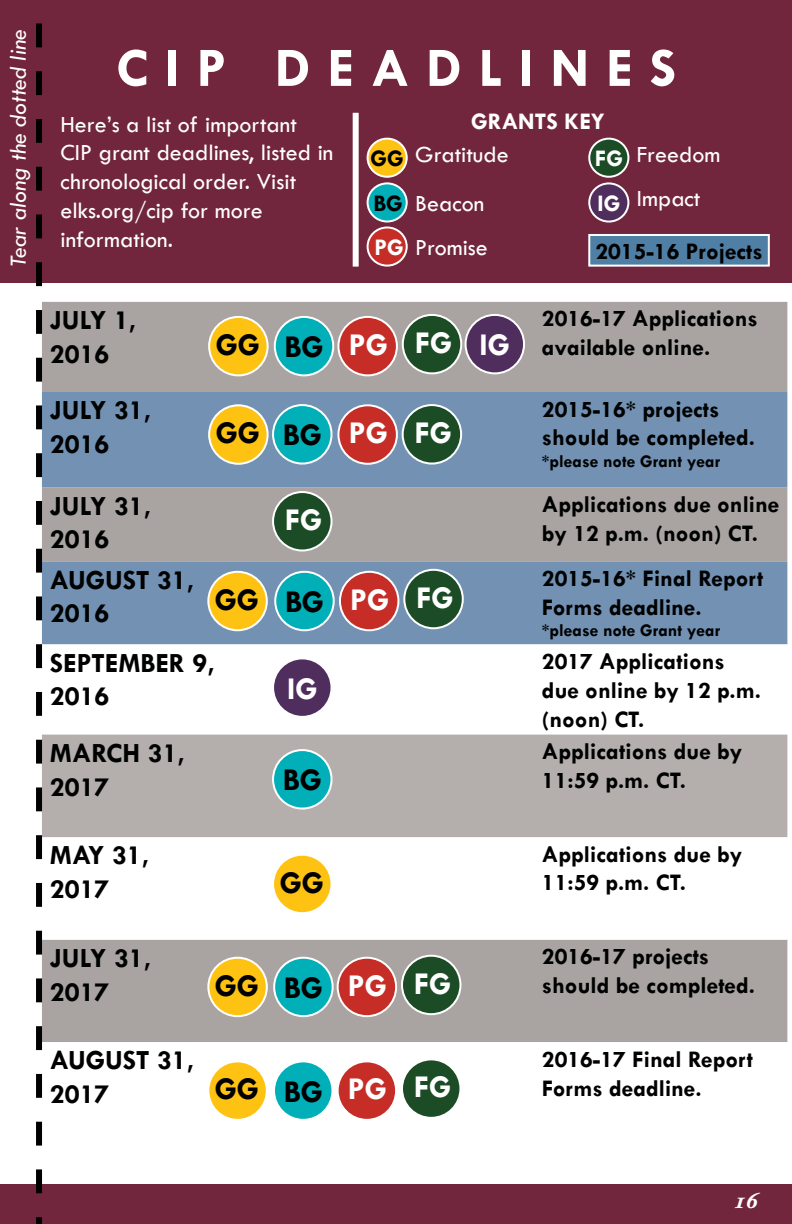
<style>
.page{position:relative;width:792px;height:1224px;background:#fff}
.page>*{position:absolute;margin:0;border:0;box-sizing:border-box;transform-origin:0 0}
.t1{font:700 56px "Tw Cen";letter-spacing:.3em;color:#fff}
.t2{font:700 32px "Tw Cen";color:#000}
.t3{font:700 32px "Tw Cen";color:#fff}
.t4{font:700 28px/33.6px "Tw Cen";color:#000101}
.t5{font:700 24px/28.8px "Tw Cen";color:#000101}
.t6{font:24px/28.8px "Tw Cen";color:#fff}
.t7{font:italic 24px "Tw Cen";color:#fff}
.t8{font:700 24px "Tw Cen";color:#000}
.t9{font:700 24px "Tw Cen";color:#fff}
.t10{font:italic 700 24px "Adobe Garamond Pro";color:#fff}
.t11{font:700 18px "Tw Cen";color:#000101}
.s1{font-weight:700;color:#000}
.s2{font-weight:700}
.s3{color:#000}
.s4{color:#fff}
</style>
<div class="page">
<div style="left:0;top:1185px;width:792px;height:39px;background:#72263d"></div>
<div style="left:42px;top:302px;width:745px;height:740px;background:#a9a3a1"></div>
<svg style="left:42px;top:392px;width:745px;height:252px;background:#8497ad"></svg>
<svg style="left:42px;top:644px;width:745px;height:296px"></svg>
<div style="left:42px;top:735px;width:745px;height:102px;background:#b4aeac"></div>
<div style="left:0;top:0;width:792px;height:282px;background:#72263d"></div>
<svg style="left:36px;top:23px;width:6px;height:1201px"></svg>
<div style="left:273px;top:658px;width:59px;height:59px;background:#4f2e5e;border-radius:50%"></div>
<div style="left:272px;top:657px;width:61px;height:61px;border:2px solid #fff;border-radius:50%"></div>
<div style="left:402px;top:956px;width:58px;height:58px;background:#1b4c25;border-radius:50%"></div>
<div style="left:401px;top:955px;width:60px;height:60px;border:2px solid #fff;border-radius:50%"></div>
<div style="left:208px;top:958px;width:59px;height:58px;background:#fec312;border-radius:50%"></div>
<div style="left:207px;top:957px;width:61px;height:60px;border:2px solid #fff;border-radius:50%"></div>
<div style="left:338px;top:958px;width:58px;height:58px;background:#c62d27;border-radius:50%"></div>
<div style="left:337px;top:957px;width:60px;height:60px;border:2px solid #fff;border-radius:50%"></div>
<div style="left:274px;top:958px;width:59px;height:58px;background:#00afb7;border-radius:50%"></div>
<div style="left:273px;top:957px;width:61px;height:60px;border:2px solid #fff;border-radius:50%"></div>
<div style="left:368px;top:183px;width:39px;height:39px;background:#00afb7;border-radius:50%"></div>
<div style="left:367px;top:182px;width:41px;height:41px;border:2px solid #fff;border-radius:50%"></div>
<div style="left:368px;top:139px;width:39px;height:38px;background:#fec312;border-radius:50%"></div>
<div style="left:367px;top:138px;width:41px;height:40px;border:2px solid #fff;border-radius:50%"></div>
<div style="left:368px;top:227px;width:39px;height:39px;background:#c62d27;border-radius:50%"></div>
<div style="left:367px;top:226px;width:41px;height:41px;border:2px solid #fff;border-radius:50%"></div>
<div style="left:589px;top:139px;width:39px;height:38px;background:#1b4c25;border-radius:50%"></div>
<div style="left:588px;top:138px;width:41px;height:40px;border:2px solid #fff;border-radius:50%"></div>
<svg style="left:589px;top:183px;width:39px;height:39px"></svg>
<div style="left:588px;top:182px;width:41px;height:41px;border:2px solid #fff;border-radius:50%"></div>
<div style="left:597px;top:194px;width:23px;height:17px;background:#4f2e5e"></div>
<div style="left:353px;top:113px;width:6px;height:154px;background:#fff"></div>
<div style="left:403px;top:405px;width:58px;height:59px;background:#1b4c25;border-radius:50%"></div>
<div style="left:402px;top:404px;width:60px;height:61px;border:2px solid #fff;border-radius:50%"></div>
<div style="left:209px;top:405px;width:59px;height:59px;background:#fec312;border-radius:50%"></div>
<div style="left:208px;top:404px;width:61px;height:61px;border:2px solid #fff;border-radius:50%"></div>
<div style="left:338px;top:405px;width:59px;height:59px;background:#c62d27;border-radius:50%"></div>
<div style="left:337px;top:404px;width:61px;height:61px;border:2px solid #fff;border-radius:50%"></div>
<div style="left:273px;top:405px;width:59px;height:59px;background:#00afb7;border-radius:50%"></div>
<div style="left:272px;top:404px;width:61px;height:61px;border:2px solid #fff;border-radius:50%"></div>
<div style="left:273px;top:492px;width:59px;height:59px;background:#1b4c25;border-radius:50%"></div>
<div style="left:272px;top:491px;width:61px;height:61px;border:2px solid #fff;border-radius:50%"></div>
<div style="left:404px;top:570px;width:59px;height:58px;background:#1b4c25;border-radius:50%"></div>
<div style="left:403px;top:569px;width:61px;height:60px;border:2px solid #fff;border-radius:50%"></div>
<div style="left:208px;top:572px;width:59px;height:58px;background:#fec312;border-radius:50%"></div>
<div style="left:207px;top:571px;width:61px;height:60px;border:2px solid #fff;border-radius:50%"></div>
<div style="left:340px;top:572px;width:58px;height:58px;background:#c62d27;border-radius:50%"></div>
<div style="left:339px;top:571px;width:60px;height:60px;border:2px solid #fff;border-radius:50%"></div>
<div style="left:275px;top:572px;width:59px;height:58px;background:#00afb7;border-radius:50%"></div>
<div style="left:274px;top:571px;width:61px;height:60px;border:2px solid #fff;border-radius:50%"></div>
<div style="left:273px;top:750px;width:59px;height:59px;background:#00afb7;border-radius:50%"></div>
<div style="left:272px;top:749px;width:61px;height:61px;border:2px solid #fff;border-radius:50%"></div>
<div style="left:402px;top:1059px;width:58px;height:59px;background:#1b4c25;border-radius:50%"></div>
<div style="left:401px;top:1058px;width:60px;height:61px;border:2px solid #fff;border-radius:50%"></div>
<div style="left:208px;top:1061px;width:59px;height:59px;background:#fec312;border-radius:50%"></div>
<div style="left:207px;top:1060px;width:61px;height:61px;border:2px solid #fff;border-radius:50%"></div>
<div style="left:338px;top:1061px;width:58px;height:59px;background:#c62d27;border-radius:50%"></div>
<div style="left:337px;top:1060px;width:60px;height:61px;border:2px solid #fff;border-radius:50%"></div>
<div style="left:274px;top:1061px;width:58px;height:59px;background:#00afb7;border-radius:50%"></div>
<div style="left:273px;top:1060px;width:60px;height:61px;border:2px solid #fff;border-radius:50%"></div>
<div style="left:273px;top:855px;width:59px;height:58px;background:#fec312;border-radius:50%"></div>
<div style="left:272px;top:854px;width:61px;height:60px;border:2px solid #fff;border-radius:50%"></div>
<div style="left:588px;top:234px;width:182px;height:33px;background:#507fa5;border:2px solid #fff"></div>
<div style="left:403px;top:315px;width:58px;height:58px;background:#1b4c25;border-radius:50%"></div>
<div style="left:402px;top:314px;width:60px;height:60px;border:2px solid #fff;border-radius:50%"></div>
<div style="left:209px;top:317px;width:59px;height:58px;background:#fec312;border-radius:50%"></div>
<div style="left:208px;top:316px;width:61px;height:60px;border:2px solid #fff;border-radius:50%"></div>
<div style="left:338px;top:317px;width:59px;height:58px;background:#c62d27;border-radius:50%"></div>
<div style="left:337px;top:316px;width:61px;height:60px;border:2px solid #fff;border-radius:50%"></div>
<div style="left:275px;top:317px;width:58px;height:58px;background:#00afb7;border-radius:50%"></div>
<div style="left:274px;top:316px;width:60px;height:60px;border:2px solid #fff;border-radius:50%"></div>
<div style="left:466px;top:315px;width:58px;height:58px;background:#4f2e5e;border-radius:50%"></div>
<div style="left:465px;top:314px;width:60px;height:60px;border:2px solid #fff;border-radius:50%"></div>
<p class="t7" style="left:4px;top:267px;width:239px;rotate:-90deg">Tear along the dotted line</p>
<h1 class="t1" style="left:116px;top:35px;width:562px">CIP DEADLINES</h1>
<p class="t6" style="left:60px;top:109px;width:275px">Here’s a list of important<br>CIP grant deadlines, listed in chronological order. Visit elks.org/cip for more information.</p>
<p class="t9" style="left:471px;top:107px;width:135px">GRANTS KEY</p>
<p class="t6" style="left:371px;top:140px;width:140px"><span class="s1">GG</span> Gratitude</p>
<p class="t6" style="left:373px;top:189px;width:112px"><span class="s1">BG</span> Beacon</p>
<p class="t6" style="left:374px;top:233px;width:115px"><span class="s2">PG</span> Promise</p>
<p class="t6" style="left:595px;top:132px;width:127px;line-height:44.8px"><span class="s2">FG</span> Freedom<br><span class="s2">IG</span> Impact</p>
<p class="t8" style="left:595px;top:237px;width:169px">2015-16 Projects</p>
<p class="t4" style="left:50px;top:303px;width:88px">JULY 1,<br>2016</p>
<p class="t5" style="left:542px;top:304px;width:217px">2016-17 Applications available online.</p>
<p class="t4" style="left:50px;top:393px;width:103px">JULY 31,<br>2016</p>
<p class="t5" style="left:542px;top:394px;width:215px">2015-16* projects should be completed.</p>
<p class="t11" style="left:542px;top:450px;width:180px">*please note Grant year</p>
<p class="t4" style="left:50px;top:488px;width:103px">JULY 31,<br>2016</p>
<p class="t5" style="left:542px;top:489px;width:239px">Applications due online by 12 p.m. (noon) CT.</p>
<p class="t4" style="left:50px;top:562px;width:146px">AUGUST 31,<br>2016</p>
<p class="t5" style="left:542px;top:563px;width:223px">2015-16* Final Report<br>Forms deadline.</p>
<p class="t11" style="left:542px;top:620px;width:180px">*please note Grant year</p>
<p class="t4" style="left:50px;top:645px;width:166px">SEPTEMBER 9,<br>2016</p>
<p class="t5" style="left:542px;top:646px;width:221px">2017 Applications due online by 12 p.m. (noon) CT.</p>
<p class="t4" style="left:50px;top:736px;width:136px">MARCH 31,<br>2017</p>
<p class="t5" style="left:542px;top:737px;width:202px">Applications due by<br>11:59 p.m. CT.</p>
<h2 class="t3" style="left:216px;top:326px;width:296px"><span class="s3">GG BG</span> PG FG IG</h2>
<h2 class="t2" style="left:216px;top:415px;width:238px">GG BG <span class="s4">PG FG</span></h2>
<h2 class="t3" style="left:285px;top:501px;width:39px">FG</h2>
<h2 class="t2" style="left:215px;top:582px;width:240px">GG BG <span class="s4">PG FG</span></h2>
<h2 class="t3" style="left:287px;top:669px;width:32px">IG</h2>
<h2 class="t2" style="left:283px;top:761px;width:40px">BG</h2>
<p class="t4" style="left:50px;top:838px;width:101px">MAY 31,<br>2017</p>
<p class="t5" style="left:542px;top:839px;width:202px">Applications due by<br>11:59 p.m. CT.</p>
<h2 class="t2" style="left:280px;top:863px;width:46px">GG</h2>
<p class="t4" style="left:50px;top:941px;width:103px">JULY 31,<br>2017</p>
<p class="t5" style="left:542px;top:942px;width:215px">2016-17 projects should be completed.</p>
<h2 class="t2" style="left:215px;top:968px;width:238px">GG BG <span class="s4">PG FG</span></h2>
<p class="t4" style="left:50px;top:1043px;width:146px">AUGUST 31,<br>2017</p>
<p class="t5" style="left:542px;top:1044px;width:213px">2016-17 Final Report<br>Forms deadline.</p>
<h2 class="t2" style="left:215px;top:1071px;width:238px">GG BG <span class="s4">PG FG</span></h2>
<p class="t10" style="left:733px;top:1187px;width:25px">16</p>
</div>
